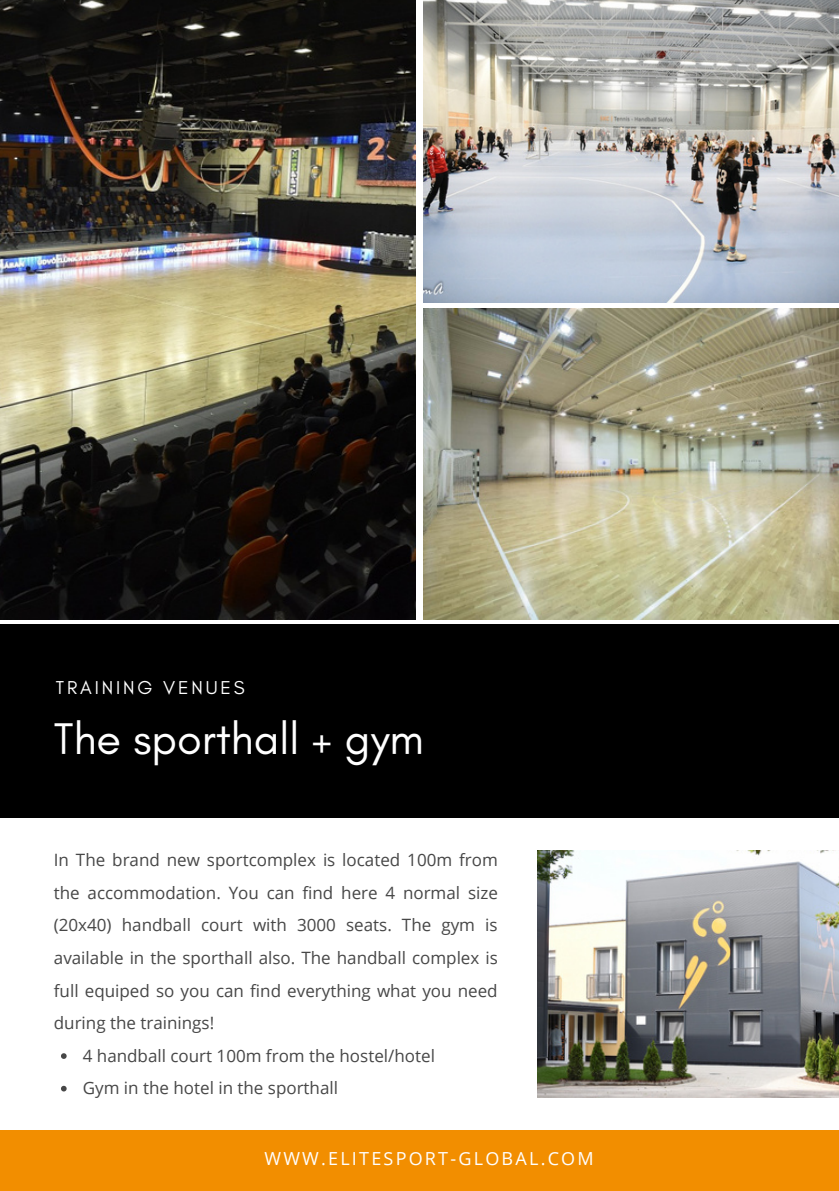
<style>
.page{position:relative;width:839px;height:1191px;background:#fff}
.page>*{position:absolute;margin:0;border:0;box-sizing:border-box;transform-origin:0 0}
.t1{font:45px "Glacial Indifference";color:#fff}
.t2{font:19px "Glacial Indifference";letter-spacing:.15em;color:#fff}
.t3{font:18px "Open Sans";letter-spacing:.125em;color:#fff}
.t4{font:17px/32.6px "Open Sans";color:#474747}
</style>
<div class="page">
<div style="left:0;top:624px;width:838px;height:194px;background:#000"></div>
<svg style="left:61px;top:1053px;width:6px;height:6px"></svg>
<svg style="left:61px;top:1086px;width:6px;height:5px"></svg>
<img style="left:538px;top:850px;width:300px;height:248px">
<img style="left:0;top:0;width:415px;height:619px">
<img style="left:423px;top:0;width:415px;height:303px">
<img style="left:423px;top:309px;width:415px;height:310px">
<div style="left:0;top:1131px;width:838px;height:60px;background:#f28e00"></div>
<p class="t2" style="left:56px;top:676px;width:190px">TRAINING VENUES</p>
<h1 class="t1" style="left:54px;top:711px;width:371px">The sporthall + gym</h1>
<p class="t4" style="left:54px;top:843px;width:445px;text-align:justify">In The brand new sportcomplex is located 100m from the accommodation. You can find here 4 normal size (20x40) handball court with 3000 seats. The gym is available in the sporthall also. The handball complex is full equiped so you can find everything what you need during the trainings!</p>
<p class="t4" style="left:83px;top:1039px;width:353px">4 handball court 100m from the hostel/hotel<br>Gym in the hotel in the sporthall</p>
<p class="t3" style="left:264px;top:1146px;width:331px">WWW.ELITESPORT-GLOBAL.COM</p>
</div>
